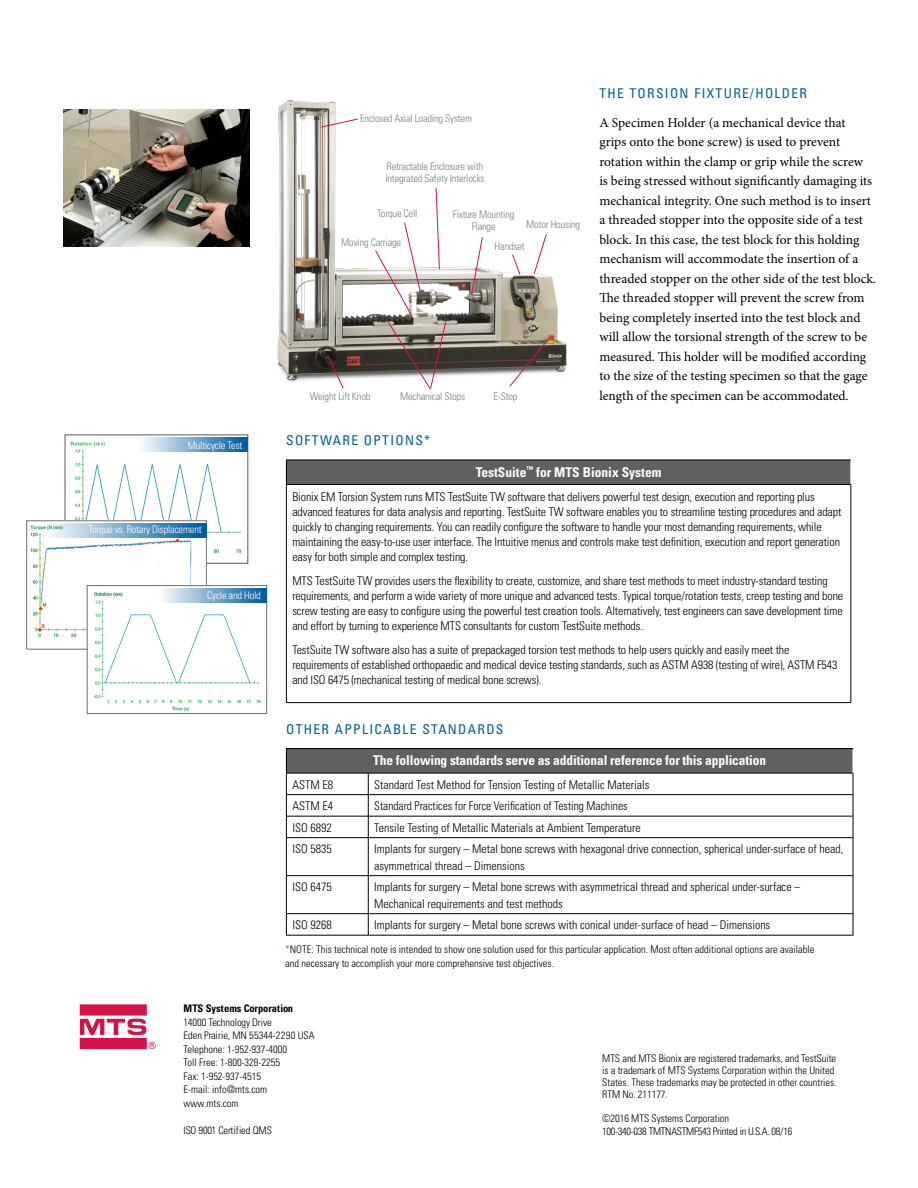
<style>
.page{position:relative;width:918px;height:1188px;background:#fff}
.page>*{position:absolute;margin:0;border:0;box-sizing:border-box;transform-origin:0 0}
.t1{font:13.5px/19.5px "Minion Pro";color:#000}
.t2{font:700 condensed 13.5px "Univers";letter-spacing:-.01em;color:#fff}
.t3{font:condensed 13.5px "Univers";letter-spacing:.1em;color:#005ea2}
.t4{font:300 condensed 12px/15px "Univers";letter-spacing:-.01em;color:#000}
.t5{font:300 condensed 12px "Univers";letter-spacing:-.01em;color:#000;scale:.96 1}
.t6{font:300 condensed 10.5px/13.5px "Univers";color:#000}
.t7{font:300 condensed 10.5px/12px "Univers";letter-spacing:-.02em;color:#7e8083;text-align:center}
.t8{font:300 condensed 10.5px/12.8px "Univers";letter-spacing:-.025em;color:#000}
.t9{font:300 condensed 10.5px "Univers";letter-spacing:-.02em;color:#fff}
.t10{font:700 condensed 10.5px "Univers";color:#000}
.s1{color:#0088ca}
</style>
<div class="page">
<svg style="left:80px;top:1004px;width:76px;height:45px"></svg>
<div style="left:286px;top:460px;width:565px;height:25px;background:#5f6062"></div>
<hr style="left:286px;top:485px;width:1px;height:217px;background:#000">
<hr style="left:851px;top:485px;width:1px;height:217px;background:#000">
<hr style="left:286px;top:702px;width:565px;height:1px;background:#000">
<hr style="left:286px;top:460px;width:565px;height:1px;background:#000">
<svg style="left:286px;top:460px;width:1px;height:24px"></svg>
<hr style="left:286px;top:484px;width:565px;height:1px;background:#000">
<div style="left:286px;top:749px;width:567px;height:24px;background:#5f6062"></div>
<hr style="left:286px;top:794px;width:82px;height:1px;background:#000">
<hr style="left:368px;top:794px;width:485px;height:1px;background:#000">
<hr style="left:286px;top:816px;width:82px;height:1px;background:#000">
<hr style="left:368px;top:816px;width:485px;height:1px;background:#000">
<svg style="left:368px;top:774px;width:1px;height:63px"></svg>
<hr style="left:286px;top:837px;width:82px;height:1px;background:#000">
<hr style="left:286px;top:838px;width:1px;height:37px;background:#000">
<hr style="left:368px;top:837px;width:485px;height:1px;background:#000">
<hr style="left:368px;top:838px;width:1px;height:37px;background:#000">
<hr style="left:853px;top:838px;width:1px;height:37px;background:#000">
<hr style="left:286px;top:875px;width:82px;height:1px;background:#000">
<hr style="left:286px;top:876px;width:1px;height:37px;background:#000">
<hr style="left:368px;top:875px;width:485px;height:1px;background:#000">
<hr style="left:368px;top:876px;width:1px;height:37px;background:#000">
<hr style="left:853px;top:876px;width:1px;height:37px;background:#000">
<hr style="left:286px;top:913px;width:82px;height:1px;background:#000">
<svg style="left:286px;top:914px;width:1px;height:21px"></svg>
<hr style="left:368px;top:913px;width:485px;height:1px;background:#000">
<svg style="left:368px;top:914px;width:1px;height:21px"></svg>
<svg style="left:853px;top:914px;width:1px;height:21px"></svg>
<hr style="left:286px;top:935px;width:82px;height:1px;background:#000">
<hr style="left:368px;top:935px;width:485px;height:1px;background:#000">
<hr style="left:286px;top:748px;width:82px;height:1px;background:#000">
<svg style="left:286px;top:749px;width:1px;height:88px"></svg>
<hr style="left:368px;top:748px;width:485px;height:1px;background:#000">
<hr style="left:286px;top:773px;width:82px;height:1px;background:#000">
<hr style="left:368px;top:773px;width:485px;height:1px;background:#000">
<svg style="left:853px;top:773px;width:1px;height:64px"></svg>
<img style="left:64px;top:109px;width:186px;height:138px">
<img style="left:277px;top:100px;width:290px;height:282px">
<svg style="left:327px;top:356px;width:17px;height:33px"></svg>
<svg style="left:471px;top:236px;width:12px;height:60px"></svg>
<svg style="left:533px;top:233px;width:14px;height:42px"></svg>
<svg style="left:512px;top:254px;width:9px;height:22px"></svg>
<svg style="left:375px;top:187px;width:72px;height:202px"></svg>
<svg style="left:509px;top:340px;width:39px;height:47px"></svg>
<svg style="left:320px;top:118px;width:39px;height:10px"></svg>
<img style="left:67px;top:437px;width:179px;height:116px">
<img style="left:30px;top:525px;width:175px;height:122px">
<div style="left:26px;top:521px;width:181px;height:128px;border:1px solid #6d6e71"></div>
<img style="left:89px;top:587px;width:176px;height:125px">
<div style="left:87px;top:585px;width:180px;height:129px;border:1px solid #6d6e71"></div>
<svg style="left:138px;top:438px;width:109px;height:14px;background:#7cacce"></svg>
<svg style="left:158px;top:589px;width:109px;height:14px;background:#7babce"></svg>
<svg style="left:43px;top:523px;width:163px;height:14px;background:#79aacc"></svg>
<p class="t9" style="left:188px;top:439px;width:56px">Multicycle Test</p>
<p class="t9" style="left:88px;top:523px;width:115px">Torque vs. Rotary Displacement</p>
<p class="t9" style="left:207px;top:589px;width:55px">Cycle and Hold</p>
<p class="t7" style="left:360px;top:113px;width:113px">Enclosed Axial Loading System</p>
<p class="t7" style="left:385px;top:160px;width:101px;text-align:left">Retractable Enclosure with<br>Integrated Safety Interlocks</p>
<p class="t7" style="left:377px;top:208px;width:42px">Torque Cell</p>
<p class="t7" style="left:341px;top:236px;width:62px">Moving Carriage</p>
<p class="t7" style="left:453px;top:209px;width:63px">Fixture Mounting<br>Flange</p>
<p class="t7" style="left:526px;top:218px;width:56px">Motor Housing</p>
<p class="t7" style="left:495px;top:241px;width:32px">Handset</p>
<p class="t7" style="left:310px;top:390px;width:62px">Weight Lift Knob</p>
<p class="t7" style="left:400px;top:390px;width:67px">Mechanical Stops</p>
<p class="t3" style="left:286px;top:432px;width:146px">SOFTWARE OPTIONS*</p>
<p class="t7" style="left:494px;top:390px;width:26px">E-Stop</p>
<p class="t3" style="left:599px;top:85px;width:209px">THE TORSION FIXTURE/HOLDER</p>
<p class="t1" style="left:599px;top:113px;width:278px">A Specimen Holder (a mechanical device that<br>grips onto the bone screw) is used to prevent rotation within the clamp or grip while the screw<br>is being stressed without significantly damaging its mechanical integrity. One such method is to insert a threaded stopper into the opposite side of a test block. In this case, the test block for this holding mechanism will accommodate the insertion of a threaded stopper on the other side of the test block.<br>The threaded stopper will prevent the screw from being completely inserted into the test block and will allow the torsional strength of the screw to be measured. This holder will be modified according to the size of the testing specimen so that the gage length of the specimen can be accommodated.</p>
<p class="t2" style="left:476px;top:464px;width:187px">TestSuite<sup>™</sup> for MTS Bionix System</p>
<p class="t4" style="left:292px;top:489px;width:551px">Bionix EM Torsion System runs MTS TestSuite TW software that delivers powerful test design, execution and reporting plus advanced features for data analysis and reporting. TestSuite TW software enables you to streamline testing procedures and adapt quickly to changing requirements. You can readily configure the software to handle your most demanding requirements, while maintaining the easy-to-use user interface. The Intuitive menus and controls make test definition, execution and report generation easy for both simple and complex testing.</p>
<p class="t4" style="left:292px;top:573px;width:552px">MTS TestSuite TW provides users the flexibility to create, customize, and share test methods to meet industry-standard testing requirements, and perform a wide variety of more unique and advanced tests. Typical torque/rotation tests, creep testing and bone screw testing are easy to configure using the powerful test creation tools. Alternatively, test engineers can save development time and effort by turning to experience MTS consultants for custom TestSuite methods.</p>
<p class="t4" style="left:292px;top:642px;width:546px">TestSuite TW software also has a suite of prepackaged torsion test methods to help users quickly and easily meet the requirements of established orthopaedic and medical device testing standards, such as ASTM A938 (testing of wire), ASTM F543 and ISO 6475 (mechanical testing of medical bone screws).</p>
<p class="t3" style="left:286px;top:721px;width:219px">OTHER APPLICABLE STANDARDS</p>
<p class="t2" style="left:373px;top:752px;width:394px">The following standards serve as additional reference for this application</p>
<p class="t4" style="left:292px;top:777px;width:42px">ASTM E8</p>
<p class="t4" style="left:374px;top:777px;width:277px">Standard Test Method for Tension Testing of Metallic Materials</p>
<p class="t4" style="left:292px;top:798px;width:42px">ASTM E4</p>
<p class="t5" style="left:374px;top:799px;width:265px">Standard Practices for Force Verification of Testing Machines</p>
<p class="t4" style="left:292px;top:820px;width:41px">ISO 6892</p>
<p class="t4" style="left:374px;top:820px;width:268px">Tensile Testing of Metallic Materials at Ambient Temperature</p>
<p class="t4" style="left:292px;top:841px;width:41px">ISO 5835</p>
<p class="t4" style="left:374px;top:841px;width:471px;line-height:16.5px">Implants for surgery – Metal bone screws with hexagonal drive connection, spherical under-surface of head, asymmetrical thread – Dimensions</p>
<p class="t4" style="left:292px;top:879px;width:41px">ISO 6475</p>
<p class="t4" style="left:374px;top:879px;width:428px;line-height:16.5px">Implants for surgery – Metal bone screws with asymmetrical thread and spherical under-surface –<br>Mechanical requirements and test methods</p>
<p class="t4" style="left:292px;top:917px;width:41px">ISO 9268</p>
<p class="t4" style="left:374px;top:917px;width:398px">Implants for surgery – Metal bone screws with conical under-surface of head – Dimensions</p>
<p class="t6" style="left:285px;top:943px;width:531px"><span class="s1">*</span>NOTE: This technical note is intended to show one solution used for this particular application. Most often additional options are available and necessary to accomplish your more comprehensive test objectives.</p>
<p class="t10" style="left:184px;top:1002px;width:111px">MTS Systems Corporation</p>
<p class="t6" style="left:184px;top:1015px;width:133px">14000 Technology Drive<br>Eden Prairie, MN 55344-2290 USA<br>Telephone: 1-952-937-4000<br>Toll Free: 1-800-328-2255<br>Fax: 1-952-937-4515<br>E-mail: info@mts.com www.mts.com</p>
<p class="t6" style="left:184px;top:1123px;width:90px">ISO 9001 Certified QMS</p>
<p class="t6" style="left:602px;top:1052px;width:236px;line-height:12px">MTS and MTS Bionix are registered trademarks, and TestSuite is a trademark of MTS Systems Corporation within the United States. These trademarks may be protected in other countries.<br>RTM No. 211177.</p>
<p class="t8" style="left:602px;top:1112px;width:192px">©2016 MTS Systems Corporation<br>100-340-038 TMTNASTMF543 Printed in U.S.A. 08/16</p>
</div>
